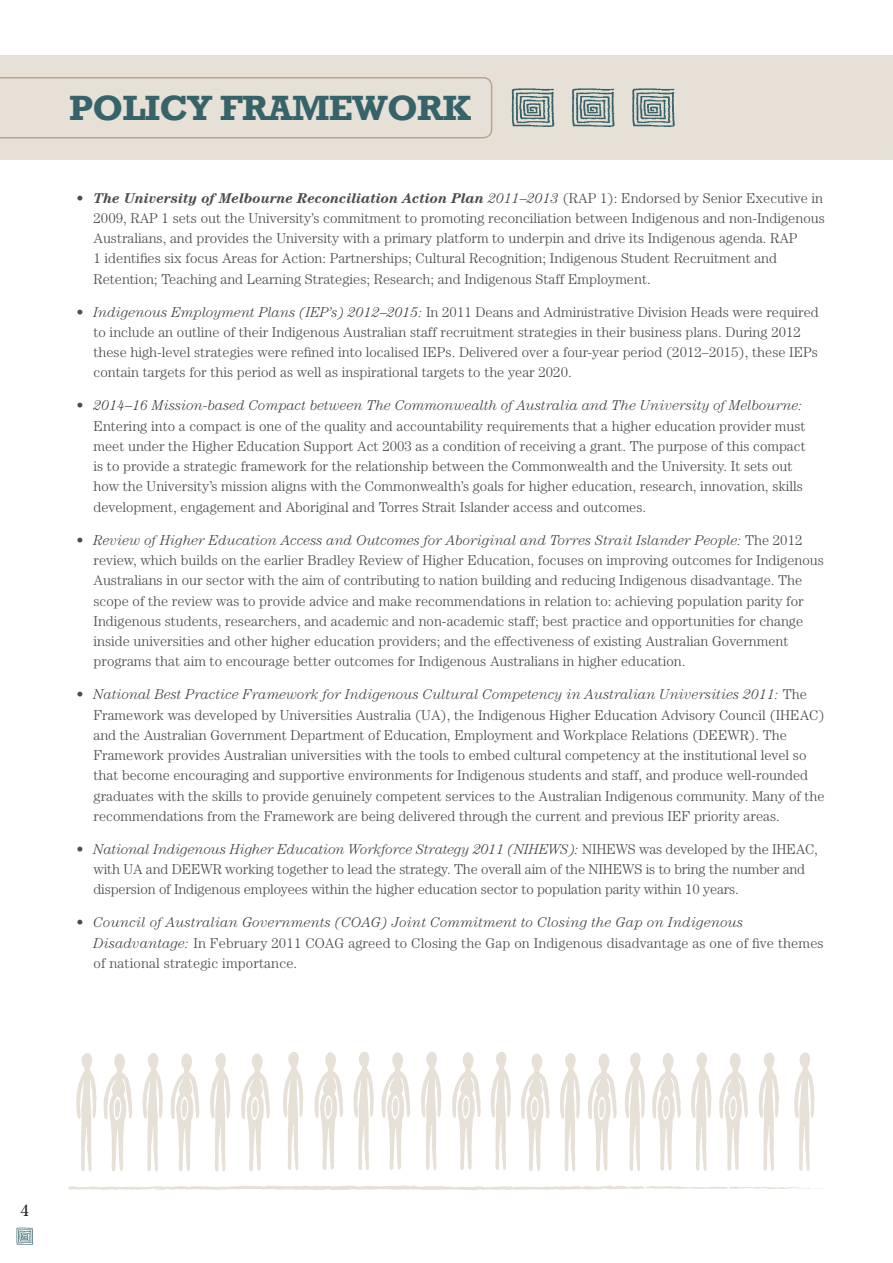
<style>
.page{position:relative;width:893px;height:1263px;background:#fff}
.page>*{position:absolute;margin:0;border:0;box-sizing:border-box;transform-origin:0 0}
.t1{font:700 36px "Rockwell";letter-spacing:-.02em;color:#36636a}
.t2{font:16.5px "Century Std";color:#231f20}
.t3{font:300 14.25px/20.2px "Century Std";color:#4b4c4d}
.s1{font-weight:700;font-style:italic}
.s2{font-style:italic;color:#3e3e3f}
</style>
<div class="page">
<svg style="left:16px;top:1227px;width:17px;height:18px"></svg>
<div style="left:0;top:55px;width:893px;height:105px;background:#e6e0d6"></div>
<svg style="left:210px;top:1053px;width:21px;height:119px"></svg>
<svg style="left:758px;top:1052px;width:21px;height:119px"></svg>
<svg style="left:794px;top:1052px;width:21px;height:119px"></svg>
<svg style="left:421px;top:1052px;width:21px;height:118px"></svg>
<svg style="left:76px;top:1053px;width:21px;height:119px"></svg>
<svg style="left:625px;top:1052px;width:20px;height:119px"></svg>
<svg style="left:283px;top:1052px;width:21px;height:118px"></svg>
<svg style="left:142px;top:1053px;width:21px;height:119px"></svg>
<svg style="left:691px;top:1052px;width:21px;height:119px"></svg>
<svg style="left:560px;top:1053px;width:20px;height:119px"></svg>
<svg style="left:491px;top:1052px;width:20px;height:118px"></svg>
<svg style="left:353px;top:1052px;width:21px;height:118px"></svg>
<svg style="left:170px;top:1053px;width:29px;height:118px"></svg>
<svg style="left:719px;top:1053px;width:29px;height:118px"></svg>
<svg style="left:588px;top:1053px;width:29px;height:118px"></svg>
<svg style="left:381px;top:1052px;width:29px;height:118px"></svg>
<svg style="left:103px;top:1053px;width:29px;height:118px"></svg>
<svg style="left:652px;top:1053px;width:29px;height:118px"></svg>
<svg style="left:521px;top:1053px;width:29px;height:118px"></svg>
<svg style="left:314px;top:1052px;width:29px;height:118px"></svg>
<svg style="left:241px;top:1053px;width:29px;height:118px"></svg>
<svg style="left:452px;top:1052px;width:29px;height:118px"></svg>
<svg style="left:0;top:77px;width:492px;height:61px"></svg>
<svg style="left:511px;top:88px;width:43px;height:39px"></svg>
<svg style="left:632px;top:88px;width:43px;height:39px"></svg>
<svg style="left:572px;top:88px;width:42px;height:39px"></svg>
<hr style="left:892px;top:525px;width:1px;height:106px;background:#e6e0d6">
<svg style="left:68px;top:1185px;width:757px;height:5px"></svg>
<svg style="left:892px;top:547px;width:1px;height:62px"></svg>
<h1 class="t1" style="left:69px;top:86px;width:403px">POLICY FRAMEWORK</h1>
<p class="t3" style="left:94px;top:187px;width:733px;text-indent:-17px"><span class="s1">• The University of Melbourne Reconciliation Action Plan</span> <span class="s2">2011–2013</span> (RAP 1): Endorsed by Senior Executive in 2009, RAP 1 sets out the University’s commitment to promoting reconciliation between Indigenous and non-Indigenous Australians, and provides the University with a primary platform to underpin and drive its Indigenous agenda. RAP<br>1 identifies six focus Areas for Action: Partnerships; Cultural Recognition; Indigenous Student Recruitment and Retention; Teaching and Learning Strategies; Research; and Indigenous Staff Employment.</p>
<p class="t3" style="left:94px;top:301px;width:727px;text-indent:-17px">• <span class="s2">Indigenous Employment Plans (IEP’s) 2012–2015:</span> In 2011 Deans and Administrative Division Heads were required to include an outline of their Indigenous Australian staff recruitment strategies in their business plans. During 2012 these high-level strategies were refined into localised IEPs. Delivered over a four-year period (2012–2015), these IEPs contain targets for this period as well as inspirational targets to the year 2020.</p>
<p class="t3" style="left:94px;top:395px;width:714px;text-indent:-17px">• <span class="s2">2014–16 Mission-based Compact between The Commonwealth of Australia and The University of Melbourne:<br></span>Entering into a compact is one of the quality and accountability requirements that a higher education provider must meet under the Higher Education Support Act 2003 as a condition of receiving a grant. The purpose of this compact is to provide a strategic framework for the relationship between the Commonwealth and the University. It sets out how the University’s mission aligns with the Commonwealth’s goals for higher education, research, innovation, skills development, engagement and Aboriginal and Torres Strait Islander access and outcomes.</p>
<p class="t3" style="left:94px;top:529px;width:732px;text-indent:-17px">• <span class="s2">Review of Higher Education Access and Outcomes for Aboriginal and Torres Strait Islander People:</span> The 2012 review, which builds on the earlier Bradley Review of Higher Education, focuses on improving outcomes for Indigenous Australians in our sector with the aim of contributing to nation building and reducing Indigenous disadvantage. The scope of the review was to provide advice and make recommendations in relation to: achieving population parity for Indigenous students, researchers, and academic and non-academic staff; best practice and opportunities for change inside universities and other higher education providers; and the effectiveness of existing Australian Government programs that aim to encourage better outcomes for Indigenous Australians in higher education.</p>
<p class="t3" style="left:94px;top:684px;width:733px;text-indent:-17px">• <span class="s2">National Best Practice Framework for Indigenous Cultural Competency in Australian Universities 2011:</span> The Framework was developed by Universities Australia (UA), the Indigenous Higher Education Advisory Council (IHEAC) and the Australian Government Department of Education, Employment and Workplace Relations (DEEWR). The Framework provides Australian universities with the tools to embed cultural competency at the institutional level so that become encouraging and supportive environments for Indigenous students and staff, and produce well-rounded graduates with the skills to provide genuinely competent services to the Australian Indigenous community. Many of the recommendations from the Framework are being delivered through the current and previous IEF priority areas.</p>
<p class="t3" style="left:94px;top:838px;width:726px;text-indent:-17px">• <span class="s2">National Indigenous Higher Education Workforce Strategy 2011 (NIHEWS):</span> NIHEWS was developed by the IHEAC, with UA and DEEWR working together to lead the strategy. The overall aim of the NIHEWS is to bring the number and dispersion of Indigenous employees within the higher education sector to population parity within 10 years.</p>
<p class="t3" style="left:94px;top:912px;width:732px;text-indent:-17px">• <span class="s2">Council of Australian Governments (COAG) Joint Commitment to Closing the Gap on Indigenous<br>Disadvantage:</span> In February 2011 COAG agreed to Closing the Gap on Indigenous disadvantage as one of five themes of national strategic importance.</p>
<p class="t2" style="left:21px;top:1200px;width:10px">4</p>
</div>
